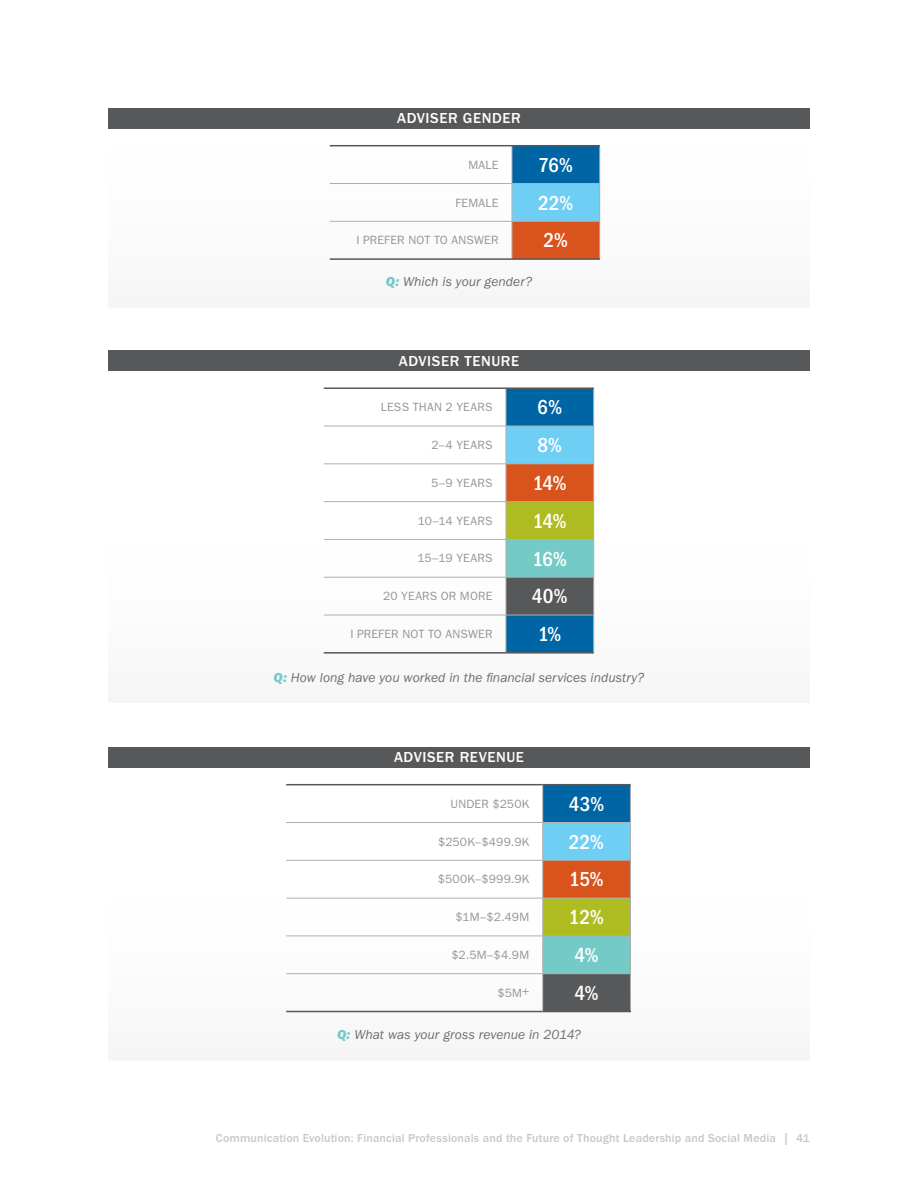
<style>
.page{position:relative;width:918px;height:1188px;background:#fff}
.page>*{position:absolute;margin:0;border:0;box-sizing:border-box;transform-origin:0 0}
.t1{font:500 condensed 21px "ITC Franklin Gothic Std";letter-spacing:-.02em;color:#fff}
.t2{font:500 15px "ITC Franklin Gothic Std";letter-spacing:.04em;color:#fff}
.t3{font:italic 13.5px "ITC Franklin Gothic Std";letter-spacing:.005em;color:#6c6d70}
.t4{font:12px "ITC Franklin Gothic Std";letter-spacing:.02em;color:#939598}
.t5{font:500 12px "ITC Franklin Gothic Std";letter-spacing:.01em;color:#c7c8ca}
.s1{font-family:"ITC Franklin Gothic Std Hvy It";font-style:normal;color:#73cac7}
</style>
<div class="page">
<img style="left:108px;top:128px;width:702px;height:132px">
<img style="left:323px;top:499px;width:272px;height:155px">
<div style="left:512px;top:146px;width:88px;height:38px;background:#0065a4"></div>
<div style="left:512px;top:184px;width:88px;height:37px;background:#6fcef4"></div>
<div style="left:512px;top:221px;width:88px;height:38px;background:#d9531c"></div>
<hr style="left:512px;top:183px;width:88px;height:1px;background:#aeafb3">
<hr style="left:512px;top:221px;width:88px;height:1px;background:#aeafb3">
<hr style="left:599px;top:146px;width:1px;height:37px;background:#aeafb3">
<hr style="left:599px;top:184px;width:1px;height:37px;background:#aeafb3">
<hr style="left:599px;top:221px;width:1px;height:37px;background:#aeafb3">
<hr style="left:512px;top:145px;width:88px;height:1px;background:#57585a">
<hr style="left:330px;top:183px;width:182px;height:1px;background:#aeafb3">
<hr style="left:330px;top:221px;width:182px;height:1px;background:#aeafb3">
<hr style="left:512px;top:146px;width:1px;height:37px;background:#aeafb3">
<hr style="left:512px;top:184px;width:1px;height:37px;background:#aeafb3">
<hr style="left:512px;top:221px;width:1px;height:37px;background:#aeafb3">
<hr style="left:330px;top:258px;width:182px;height:2px;background:#57585a">
<hr style="left:512px;top:258px;width:88px;height:2px;background:#57585a">
<hr style="left:330px;top:145px;width:182px;height:1px;background:#57585a">
<div style="left:507px;top:389px;width:86px;height:263px;background:#0065a4"></div>
<div style="left:506px;top:426px;width:88px;height:38px;background:#6fcef4"></div>
<div style="left:506px;top:464px;width:88px;height:38px;background:#d9531c"></div>
<div style="left:506px;top:502px;width:88px;height:37px;background:#aebc21"></div>
<div style="left:506px;top:539px;width:88px;height:38px;background:#73cac7"></div>
<div style="left:506px;top:577px;width:88px;height:38px;background:#57585a"></div>
<hr style="left:506px;top:426px;width:88px;height:1px;background:#aeafb3">
<hr style="left:506px;top:464px;width:88px;height:1px;background:#aeafb3">
<hr style="left:506px;top:501px;width:88px;height:1px;background:#aeafb3">
<hr style="left:506px;top:539px;width:88px;height:1px;background:#aeafb3">
<hr style="left:506px;top:577px;width:88px;height:1px;background:#aeafb3">
<hr style="left:506px;top:615px;width:88px;height:1px;background:#aeafb3">
<hr style="left:593px;top:389px;width:1px;height:37px;background:#aeafb3">
<hr style="left:593px;top:426px;width:1px;height:38px;background:#aeafb3">
<hr style="left:593px;top:464px;width:1px;height:37px;background:#aeafb3">
<hr style="left:593px;top:502px;width:1px;height:37px;background:#aeafb3">
<hr style="left:593px;top:540px;width:1px;height:37px;background:#aeafb3">
<hr style="left:593px;top:577px;width:1px;height:38px;background:#aeafb3">
<hr style="left:593px;top:615px;width:1px;height:37px;background:#aeafb3">
<hr style="left:506px;top:387px;width:88px;height:2px;background:#57585a">
<hr style="left:324px;top:426px;width:182px;height:1px;background:#aeafb3">
<hr style="left:324px;top:464px;width:182px;height:1px;background:#aeafb3">
<hr style="left:324px;top:501px;width:182px;height:1px;background:#aeafb3">
<hr style="left:324px;top:539px;width:182px;height:1px;background:#aeafb3">
<hr style="left:324px;top:577px;width:182px;height:1px;background:#aeafb3">
<hr style="left:324px;top:615px;width:182px;height:1px;background:#aeafb3">
<hr style="left:506px;top:389px;width:1px;height:37px;background:#aeafb3">
<hr style="left:506px;top:426px;width:1px;height:38px;background:#aeafb3">
<hr style="left:506px;top:464px;width:1px;height:37px;background:#aeafb3">
<hr style="left:506px;top:502px;width:1px;height:37px;background:#aeafb3">
<hr style="left:506px;top:540px;width:1px;height:37px;background:#aeafb3">
<hr style="left:506px;top:577px;width:1px;height:38px;background:#aeafb3">
<hr style="left:506px;top:615px;width:1px;height:37px;background:#aeafb3">
<hr style="left:324px;top:652px;width:182px;height:2px;background:#57585a">
<hr style="left:506px;top:652px;width:88px;height:2px;background:#57585a">
<hr style="left:324px;top:387px;width:182px;height:2px;background:#57585a">
<div style="left:108px;top:108px;width:702px;height:20px;background:#57585a"></div>
<div style="left:108px;top:351px;width:702px;height:20px;background:#57585a"></div>
<div style="left:543px;top:785px;width:87px;height:38px;background:#0065a4"></div>
<div style="left:543px;top:823px;width:87px;height:37px;background:#6fcef4"></div>
<div style="left:543px;top:860px;width:87px;height:38px;background:#d9531c"></div>
<div style="left:543px;top:898px;width:87px;height:38px;background:#aebc21"></div>
<div style="left:543px;top:936px;width:87px;height:38px;background:#73cac7"></div>
<div style="left:543px;top:974px;width:87px;height:38px;background:#57585a"></div>
<hr style="left:543px;top:822px;width:88px;height:1px;background:#aeafb3">
<hr style="left:543px;top:860px;width:88px;height:1px;background:#aeafb3">
<hr style="left:543px;top:898px;width:88px;height:1px;background:#aeafb3">
<hr style="left:543px;top:936px;width:88px;height:1px;background:#aeafb3">
<hr style="left:543px;top:973px;width:88px;height:1px;background:#aeafb3">
<hr style="left:630px;top:785px;width:1px;height:37px;background:#aeafb3">
<hr style="left:630px;top:823px;width:1px;height:37px;background:#aeafb3">
<hr style="left:630px;top:860px;width:1px;height:38px;background:#aeafb3">
<hr style="left:630px;top:898px;width:1px;height:38px;background:#aeafb3">
<hr style="left:630px;top:936px;width:1px;height:38px;background:#aeafb3">
<hr style="left:630px;top:974px;width:1px;height:37px;background:#aeafb3">
<hr style="left:543px;top:784px;width:88px;height:1px;background:#57585a">
<hr style="left:286px;top:822px;width:257px;height:1px;background:#aeafb3">
<hr style="left:286px;top:860px;width:257px;height:1px;background:#aeafb3">
<hr style="left:286px;top:898px;width:257px;height:1px;background:#aeafb3">
<hr style="left:286px;top:936px;width:257px;height:1px;background:#aeafb3">
<hr style="left:286px;top:973px;width:257px;height:1px;background:#aeafb3">
<hr style="left:542px;top:785px;width:1px;height:37px;background:#aeafb3">
<hr style="left:542px;top:823px;width:1px;height:37px;background:#aeafb3">
<hr style="left:542px;top:860px;width:1px;height:38px;background:#aeafb3">
<hr style="left:542px;top:898px;width:1px;height:38px;background:#aeafb3">
<hr style="left:542px;top:936px;width:1px;height:38px;background:#aeafb3">
<hr style="left:542px;top:974px;width:1px;height:37px;background:#aeafb3">
<hr style="left:286px;top:1011px;width:257px;height:1px;background:#57585a">
<hr style="left:543px;top:1011px;width:88px;height:1px;background:#57585a">
<hr style="left:286px;top:784px;width:257px;height:1px;background:#57585a">
<div style="left:108px;top:747px;width:702px;height:20px;background:#57585a"></div>
<p class="t2" style="left:397px;top:110px;width:125px">ADVISER GENDER</p>
<p class="t4" style="left:468px;top:158px;width:31px">MALE</p>
<h1 class="t1" style="left:538px;top:153px;width:36px">76%</h1>
<p class="t4" style="left:455px;top:196px;width:44px">FEMALE</p>
<h1 class="t1" style="left:538px;top:191px;width:37px">22%</h1>
<p class="t4" style="left:356px;top:233px;width:144px">I PREFER NOT TO ANSWER</p>
<h1 class="t1" style="left:543px;top:229px;width:26px">2%</h1>
<p class="t3" style="left:386px;top:274px;width:148px"><span class="s1">Q:</span> Which is your gender?</p>
<p class="t2" style="left:399px;top:352px;width:122px">ADVISER TENURE</p>
<p class="t4" style="left:381px;top:400px;width:113px">LESS THAN 2 YEARS</p>
<h1 class="t1" style="left:537px;top:395px;width:27px">6%</h1>
<p class="t4" style="left:432px;top:438px;width:62px">2–4 YEARS</p>
<h1 class="t1" style="left:537px;top:433px;width:26px">8%</h1>
<p class="t4" style="left:431px;top:476px;width:63px">5–9 YEARS</p>
<h1 class="t1" style="left:533px;top:471px;width:36px">14%</h1>
<p class="t4" style="left:418px;top:514px;width:76px">10–14 YEARS</p>
<h1 class="t1" style="left:533px;top:509px;width:36px">14%</h1>
<p class="t4" style="left:417px;top:551px;width:77px">15–19 YEARS</p>
<h1 class="t1" style="left:532px;top:547px;width:36px">16%</h1>
<p class="t4" style="left:383px;top:589px;width:111px">20 YEARS OR MORE</p>
<h1 class="t1" style="left:532px;top:584px;width:37px">40%</h1>
<p class="t4" style="left:350px;top:627px;width:144px">I PREFER NOT TO ANSWER</p>
<h1 class="t1" style="left:538px;top:622px;width:25px">1%</h1>
<p class="t3" style="left:274px;top:670px;width:372px"><span class="s1">Q:</span> How long have you worked in the financial services industry?</p>
<p class="t2" style="left:394px;top:749px;width:131px">ADVISER REVENUE</p>
<p class="t4" style="left:451px;top:797px;width:80px">UNDER $250K</p>
<h1 class="t1" style="left:569px;top:792px;width:37px">43%</h1>
<p class="t4" style="left:438px;top:835px;width:93px">$250K–$499.9K</p>
<h1 class="t1" style="left:569px;top:830px;width:37px">22%</h1>
<p class="t4" style="left:438px;top:872px;width:93px">$500K–$999.9K</p>
<h1 class="t1" style="left:569px;top:868px;width:36px">15%</h1>
<p class="t4" style="left:456px;top:910px;width:75px">$1M–$2.49M</p>
<h1 class="t1" style="left:569px;top:905px;width:37px">12%</h1>
<p class="t4" style="left:451px;top:948px;width:79px">$2.5M–$4.9M</p>
<h1 class="t1" style="left:574px;top:943px;width:26px">4%</h1>
<p class="t4" style="left:497px;top:986px;width:33px">$5M+</p>
<h1 class="t1" style="left:574px;top:981px;width:26px">4%</h1>
<p class="t3" style="left:337px;top:1027px;width:245px"><span class="s1">Q:</span> What was your gross revenue in 2014?</p>
<p class="t5" style="left:216px;top:1131px;width:596px">Communication Evolution: Financial Professionals and the Future of Thought Leadership and Social Media | 41</p>
</div>
